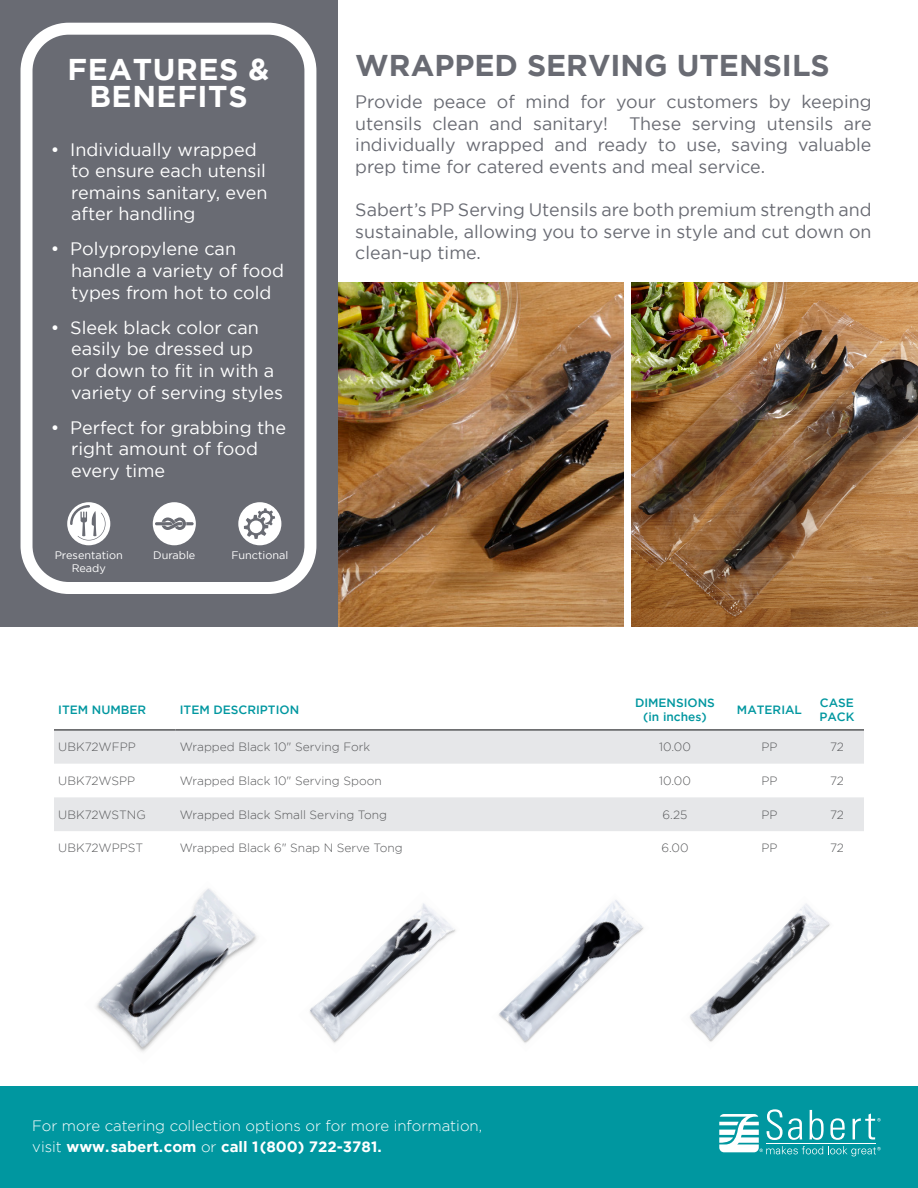
<style>
.page{position:relative;width:918px;height:1188px;background:#fff}
.page>*{position:absolute;margin:0;border:0;box-sizing:border-box;transform-origin:0 0}
.t1{font:700 30px "Gotham";color:#696b73}
.t2{font:700 30px/27px "Gotham";letter-spacing:.02em;color:#fff;text-align:center}
.t3{font:18px/21.6px "Gotham";color:#696b73;text-align:justify}
.t4{font:18px/21.6px "Gotham";color:#fff}
.t5{font:300 15px "Gotham";color:#fff}
.t6{font:700 15px "Gotham";color:#fff}
.t7{font:300 12px "Gotham";color:#57585a}
.t8{font:500 12px/14.4px "Gotham";color:#0097a0}
.t9{font:10.95px/13px "Gotham";color:#fff;text-align:center}
.s1{font-weight:300}
</style>
<div class="page">
<div style="left:0;top:1086px;width:918px;height:102px;background:#0097a0"></div>
<svg style="left:719px;top:1109px;width:162px;height:47px"></svg>
<img style="left:338px;top:282px;width:286px;height:345px">
<img style="left:632px;top:282px;width:286px;height:345px">
<div style="left:0;top:0;width:338px;height:627px;background:#696b73"></div>
<div style="left:21px;top:23px;width:295px;height:571px;border:12px solid #fff;border-radius:42px"></div>
<svg style="left:153px;top:502px;width:43px;height:43px"></svg>
<svg style="left:54px;top:731px;width:810px;height:100px;fill:#e6e7e9"></svg>
<hr style="left:54px;top:729px;width:122px;height:2px;background:#57585a">
<hr style="left:176px;top:729px;width:445px;height:2px;background:#57585a">
<hr style="left:621px;top:729px;width:108px;height:2px;background:#57585a">
<hr style="left:729px;top:729px;width:81px;height:2px;background:#57585a">
<hr style="left:810px;top:729px;width:54px;height:2px;background:#57585a">
<svg style="left:67px;top:502px;width:43px;height:43px"></svg>
<svg style="left:238px;top:502px;width:43px;height:43px"></svg>
<div style="left:250px;top:521px;width:12px;height:12px;background:#fff;border-radius:50%"></div>
<img style="left:96px;top:888px;width:161px;height:164px">
<img style="left:309px;top:903px;width:147px;height:140px">
<img style="left:498px;top:900px;width:146px;height:143px">
<img style="left:690px;top:903px;width:140px;height:139px">
<p class="t2" style="left:68px;top:55px;width:203px">FEATURES &amp;<br>BENEFITS</p>
<p class="t4" style="left:71px;top:138px;width:198px;text-indent:-20px">• Individually wrapped to ensure each utensil remains sanitary, even after handling</p>
<p class="t4" style="left:71px;top:238px;width:214px;text-indent:-20px">• Polypropylene can handle a variety of food types from hot to cold</p>
<p class="t4" style="left:71px;top:316px;width:213px;text-indent:-20px">• Sleek black color can easily be dressed up<br>or down to fit in with a variety of serving styles</p>
<p class="t4" style="left:71px;top:416px;width:216px;text-indent:-20px">• Perfect for grabbing the right amount of food every time</p>
<p class="t9" style="left:55px;top:548px;width:70px">Presentation<br>Ready</p>
<p class="t9" style="left:231px;top:548px;width:58px">Functional</p>
<p class="t9" style="left:153px;top:548px;width:44px">Durable</p>
<p class="t8" style="left:58px;top:702px;width:89px">ITEM NUMBER</p>
<p class="t8" style="left:180px;top:702px;width:121px">ITEM DESCRIPTION</p>
<p class="t1" style="left:355px;top:48px;width:476px">WRAPPED SERVING UTENSILS</p>
<p class="t3" style="left:355px;top:91px;width:518px">Provide peace of mind for your customers by keeping utensils clean and sanitary! These serving utensils are individually wrapped and ready to use, saving valuable prep time for catered events and meal service.</p>
<p class="t3" style="left:355px;top:199px;width:518px">Sabert’s PP Serving Utensils are both premium strength and sustainable, allowing you to serve in style and cut down on clean-up time.</p>
<p class="t8" style="left:635px;top:695px;width:81px">DIMENSIONS</p>
<p class="t8" style="left:643px;top:710px;width:65px">(in inches)</p>
<p class="t8" style="left:737px;top:702px;width:67px">MATERIAL</p>
<p class="t8" style="left:819px;top:695px;width:37px">CASE<br>PACK</p>
<p class="t7" style="left:58px;top:740px;width:79px">UBK72WFPP</p>
<p class="t7" style="left:180px;top:740px;width:192px">Wrapped Black 10" Serving Fork</p>
<p class="t7" style="left:659px;top:740px;width:33px">10.00</p>
<p class="t7" style="left:761px;top:740px;width:18px">PP</p>
<p class="t7" style="left:830px;top:740px;width:15px">72</p>
<p class="t7" style="left:58px;top:774px;width:79px">UBK72WSPP</p>
<p class="t7" style="left:180px;top:774px;width:203px">Wrapped Black 10" Serving Spoon</p>
<p class="t7" style="left:659px;top:774px;width:33px">10.00</p>
<p class="t7" style="left:761px;top:774px;width:18px">PP</p>
<p class="t7" style="left:830px;top:774px;width:15px">72</p>
<p class="t7" style="left:58px;top:808px;width:89px">UBK72WSTNG</p>
<p class="t7" style="left:180px;top:808px;width:209px">Wrapped Black Small Serving Tong</p>
<p class="t7" style="left:663px;top:808px;width:26px">6.25</p>
<p class="t7" style="left:761px;top:808px;width:18px">PP</p>
<p class="t7" style="left:830px;top:808px;width:15px">72</p>
<p class="t7" style="left:58px;top:842px;width:86px">UBK72WPPST</p>
<p class="t7" style="left:180px;top:842px;width:224px">Wrapped Black 6" Snap N Serve Tong</p>
<p class="t7" style="left:661px;top:842px;width:29px">6.00</p>
<p class="t7" style="left:761px;top:842px;width:18px">PP</p>
<p class="t7" style="left:830px;top:842px;width:15px">72</p>
<p class="t5" style="left:32px;top:1118px;width:451px">For more catering collection options or for more information,</p>
<p class="t6" style="left:32px;top:1138px;width:351px"><span class="s1">visit</span> www.sabert.com <span class="s1">or</span> call 1(800) 722-3781.</p>
</div>
